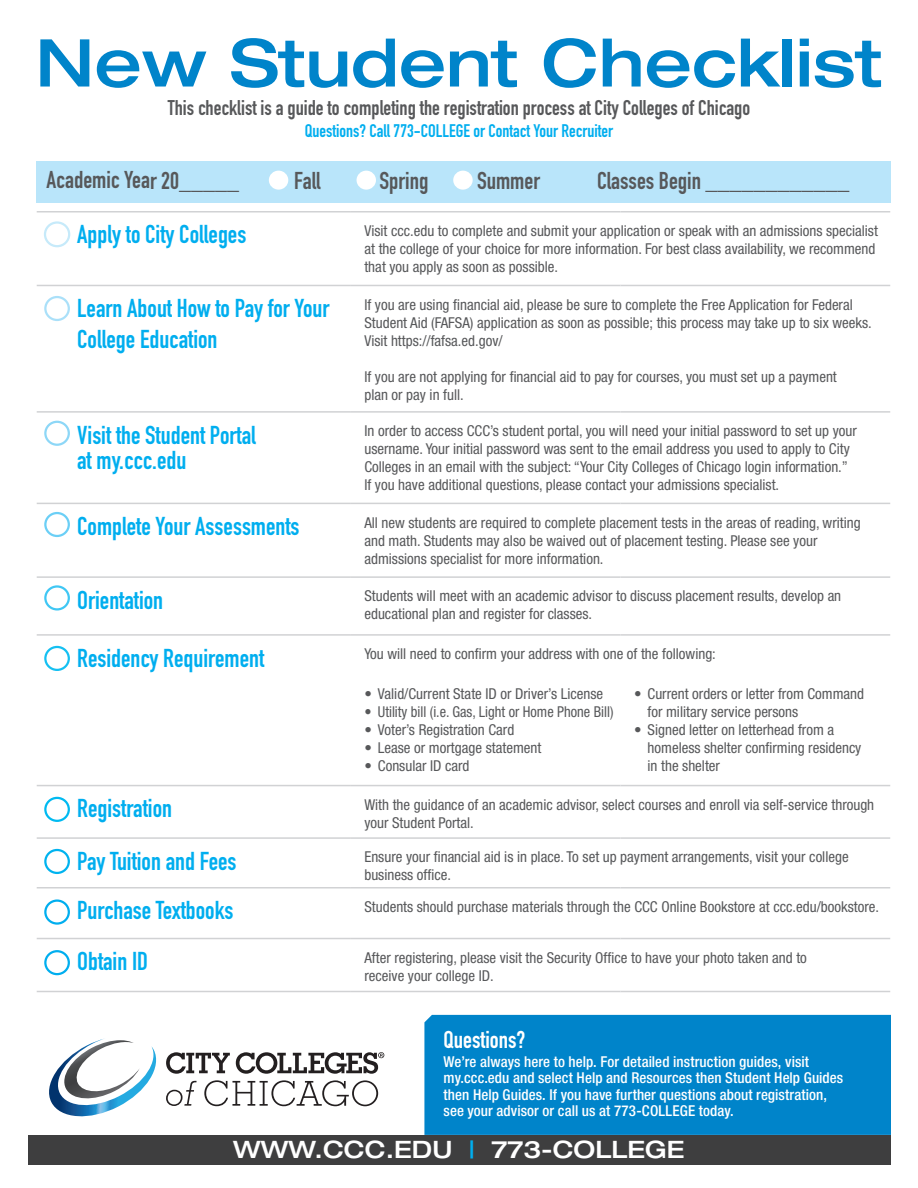
<style>
.page{position:relative;width:918px;height:1188px;background:#fff}
.page>*{position:absolute;margin:0;border:0;box-sizing:border-box;transform-origin:0 0}
.t1{font:500 expanded 66px "Helvetica Neue LT Std";color:#0084ca}
.t2{font:25.5px/30.6px "DIN Engschrift Std";color:#00aeef}
.t3{font:24px "DIN Engschrift Std";color:#57585a}
.t4{font:500 expanded 24px "Helvetica Neue LT Std";color:#fff}
.t5{font:24px "DIN Engschrift Std";color:#fff}
.t6{font:21px "DIN Engschrift Std";color:#57585a}
.t7{font:18px "DIN Engschrift Std";color:#00aeef}
.t8{font:condensed 15px/18px "Helvetica Neue LT Std";color:#57585a}
.Timeline{font:500 condensed 15px/16.5px "Helvetica Neue LT Std";letter-spacing:.005em;color:#fff}
.t9{font:condensed 15px "Helvetica Neue LT Std";color:#57585a;scale:.96 1}
.s1{color:#00aeef}
</style>
<div class="page">
<svg style="left:49px;top:1038px;width:335px;height:79px"></svg>
<div style="left:29px;top:1135px;width:862px;height:29px;background:#3e3e3f"></div>
<div style="left:37px;top:161px;width:854px;height:41px;background:#b9e5fa"></div>
<div style="left:424px;top:1015px;width:467px;height:120px;background:#0084ca"></div>
<div style="left:44px;top:221px;width:26px;height:26px;border:2px solid #c6eafa;border-radius:50%"></div>
<div style="left:44px;top:296px;width:26px;height:25px;border:2px solid #aae0f9;border-radius:50%"></div>
<div style="left:44px;top:421px;width:26px;height:25px;border:2px solid #8dd7f7;border-radius:50%"></div>
<div style="left:44px;top:512px;width:26px;height:25px;border:2px solid #6bcff6;border-radius:50%"></div>
<svg style="left:45px;top:586px;width:24px;height:23px"></svg>
<div style="left:44px;top:585px;width:26px;height:26px;border:2px solid #40c7f4;border-radius:50%"></div>
<div style="left:44px;top:646px;width:26px;height:25px;border:2px solid #15c0f2;border-radius:50%"></div>
<div style="left:44px;top:797px;width:26px;height:25px;border:2px solid #00baf1;border-radius:50%"></div>
<div style="left:44px;top:849px;width:26px;height:25px;border:2px solid #00b3ef;border-radius:50%"></div>
<svg style="left:45px;top:901px;width:24px;height:23px"></svg>
<div style="left:44px;top:899px;width:26px;height:26px;border:2px solid #00aeef;border-radius:50%"></div>
<div style="left:44px;top:950px;width:26px;height:25px;border:2px solid #00aeef;border-radius:50%"></div>
<hr style="left:37px;top:211px;width:314px;height:2px;background:#d1d2d4">
<hr style="left:351px;top:211px;width:270px;height:2px;background:#d1d2d4">
<hr style="left:621px;top:211px;width:269px;height:2px;background:#d1d2d4">
<hr style="left:37px;top:285px;width:314px;height:1px;background:#d1d2d4">
<hr style="left:351px;top:285px;width:270px;height:1px;background:#d1d2d4">
<hr style="left:621px;top:285px;width:269px;height:1px;background:#d1d2d4">
<hr style="left:37px;top:411px;width:314px;height:2px;background:#d1d2d4">
<hr style="left:351px;top:411px;width:270px;height:2px;background:#d1d2d4">
<hr style="left:621px;top:411px;width:269px;height:2px;background:#d1d2d4">
<hr style="left:37px;top:503px;width:314px;height:1px;background:#d1d2d4">
<hr style="left:351px;top:503px;width:270px;height:1px;background:#d1d2d4">
<hr style="left:621px;top:503px;width:269px;height:1px;background:#d1d2d4">
<hr style="left:37px;top:576px;width:314px;height:2px;background:#d1d2d4">
<hr style="left:351px;top:576px;width:270px;height:2px;background:#d1d2d4">
<hr style="left:621px;top:576px;width:269px;height:2px;background:#d1d2d4">
<hr style="left:37px;top:785px;width:314px;height:1px;background:#d1d2d4">
<hr style="left:351px;top:785px;width:270px;height:1px;background:#d1d2d4">
<hr style="left:621px;top:785px;width:269px;height:1px;background:#d1d2d4">
<hr style="left:37px;top:837px;width:314px;height:2px;background:#d1d2d4">
<hr style="left:351px;top:837px;width:270px;height:2px;background:#d1d2d4">
<hr style="left:621px;top:837px;width:269px;height:2px;background:#d1d2d4">
<hr style="left:37px;top:887px;width:314px;height:2px;background:#d1d2d4">
<hr style="left:351px;top:887px;width:270px;height:2px;background:#d1d2d4">
<hr style="left:621px;top:887px;width:269px;height:2px;background:#d1d2d4">
<hr style="left:37px;top:938px;width:314px;height:1px;background:#d1d2d4">
<hr style="left:351px;top:938px;width:270px;height:1px;background:#d1d2d4">
<hr style="left:621px;top:938px;width:269px;height:1px;background:#d1d2d4">
<hr style="left:37px;top:991px;width:314px;height:1px;background:#d1d2d4">
<hr style="left:351px;top:991px;width:270px;height:1px;background:#d1d2d4">
<hr style="left:621px;top:991px;width:269px;height:1px;background:#d1d2d4">
<hr style="left:37px;top:634px;width:314px;height:2px;background:#d1d2d4">
<hr style="left:351px;top:634px;width:270px;height:2px;background:#d1d2d4">
<hr style="left:621px;top:634px;width:269px;height:2px;background:#d1d2d4">
<div style="left:269px;top:171px;width:19px;height:19px;background:#fff;border-radius:50%"></div>
<div style="left:357px;top:171px;width:19px;height:19px;background:#fff;border-radius:50%"></div>
<div style="left:453px;top:171px;width:20px;height:19px;background:#fff;border-radius:50%"></div>
<p class="t1" style="left:36px;top:22px;width:848px">New Student Checklist</p>
<p class="t6" style="left:168px;top:95px;width:584px">This checklist is a guide to completing the registration process at City Colleges of Chicago</p>
<p class="t7" style="left:305px;top:120px;width:310px">Questions? Call 773-COLLEGE or Contact Your Recruiter</p>
<p class="t3" style="left:47px;top:166px;width:194px">Academic Year 20_____</p>
<p class="t3" style="left:294px;top:166px;width:28px">Fall</p>
<p class="t3" style="left:380px;top:166px;width:50px">Spring</p>
<p class="t3" style="left:477px;top:166px;width:65px">Summer</p>
<p class="t3" style="left:597px;top:166px;width:254px">Classes Begin ____________</p>
<p class="t2" style="left:77px;top:219px;width:171px">Apply to City Colleges</p>
<p class="t8" style="left:364px;top:222px;width:515px">Visit ccc.edu to complete and submit your application or speak with an admissions specialist at the college of your choice for more information. For best class availability, we recommend that you apply as soon as possible.</p>
<p class="t2" style="left:77px;top:293px;width:254px">Learn About How to Pay for Your<br>College Education</p>
<p class="t8" style="left:364px;top:295px;width:509px">If you are using financial aid, please be sure to complete the Free Application for Federal<br>Student Aid (FAFSA) application as soon as possible; this process may take up to six weeks.<br>Visit https://fafsa.ed.gov/</p>
<p class="t8" style="left:364px;top:367px;width:474px">If you are not applying for financial aid to pay for courses, you must set up a payment plan or pay in full.</p>
<p class="t2" style="left:77px;top:419px;width:180px">Visit the Student Portal</p>
<p class="t2" style="left:77px;top:445px;width:111px">at my.ccc.edu</p>
<p class="t8" style="left:364px;top:422px;width:494px">In order to access CCC’s student portal, you will need your initial password to set up your username. Your initial password was sent to the email address you used to apply to City Colleges in an email with the subject: “Your City Colleges of Chicago login information.” If you have additional questions, please contact your admissions specialist.</p>
<p class="t2" style="left:77px;top:511px;width:224px">Complete Your Assessments</p>
<p class="t8" style="left:364px;top:513px;width:498px">All new students are required to complete placement tests in the areas of reading, writing and math. Students may also be waived out of placement testing. Please see your admissions specialist for more information.</p>
<p class="t2" style="left:77px;top:585px;width:87px">Orientation</p>
<p class="t8" style="left:364px;top:587px;width:478px">Students will meet with an academic advisor to discuss placement results, develop an educational plan and register for classes.</p>
<p class="t2" style="left:77px;top:643px;width:189px">Residency Requirement</p>
<p class="t8" style="left:364px;top:645px;width:353px">You will need to confirm your address with one of the following:</p>
<p class="t8" style="left:364px;top:684px;width:240px">• Valid/Current State ID or Driver’s License</p>
<p class="t9" style="left:364px;top:703px;width:261px">• Utility bill (i.e. Gas, Light or Home Phone Bill)</p>
<p class="t8" style="left:364px;top:720px;width:151px">• Voter’s Registration Card</p>
<p class="t8" style="left:364px;top:738px;width:178px">• Lease or mortgage statement</p>
<p class="t8" style="left:364px;top:756px;width:107px">• Consular ID card</p>
<p class="t8" style="left:648px;top:684px;width:218px;text-indent:-14px">• Current orders or letter from Command for military service persons</p>
<p class="t8" style="left:648px;top:720px;width:215px;text-indent:-14px">• Signed letter on letterhead from a homeless shelter confirming residency in the shelter</p>
<p class="t2" style="left:77px;top:793px;width:96px">Registration</p>
<p class="t8" style="left:364px;top:795px;width:511px">With the guidance of an academic advisor, select courses and enroll via self-service through your Student Portal.</p>
<p class="t2" style="left:77px;top:846px;width:161px">Pay Tuition and Fees</p>
<p class="t8" style="left:364px;top:848px;width:486px">Ensure your financial aid is in place. To set up payment arrangements, visit your college business office.</p>
<p class="t2" style="left:77px;top:895px;width:158px">Purchase Textbooks</p>
<p class="t8" style="left:364px;top:898px;width:516px">Students should purchase materials through the CCC Online Bookstore at ccc.edu/bookstore.</p>
<p class="t2" style="left:77px;top:946px;width:72px">Obtain ID</p>
<p class="t8" style="left:364px;top:948px;width:444px">After registering, please visit the Security Office to have your photo taken and to receive your college ID.</p>
<p class="t5" style="left:444px;top:1025px;width:83px">Questions?</p>
<p class="Timeline" style="left:444px;top:1053px;width:401px">We’re always here to help. For detailed instruction guides, visit my.ccc.edu and select Help and Resources then Student Help Guides then Help Guides. If you have further questions about registration, see your advisor or call us at 773-COLLEGE today.</p>
<p class="t4" style="left:233px;top:1135px;width:453px">WWW.CCC.EDU <span class="s1">|</span> 773-COLLEGE</p>
</div>
